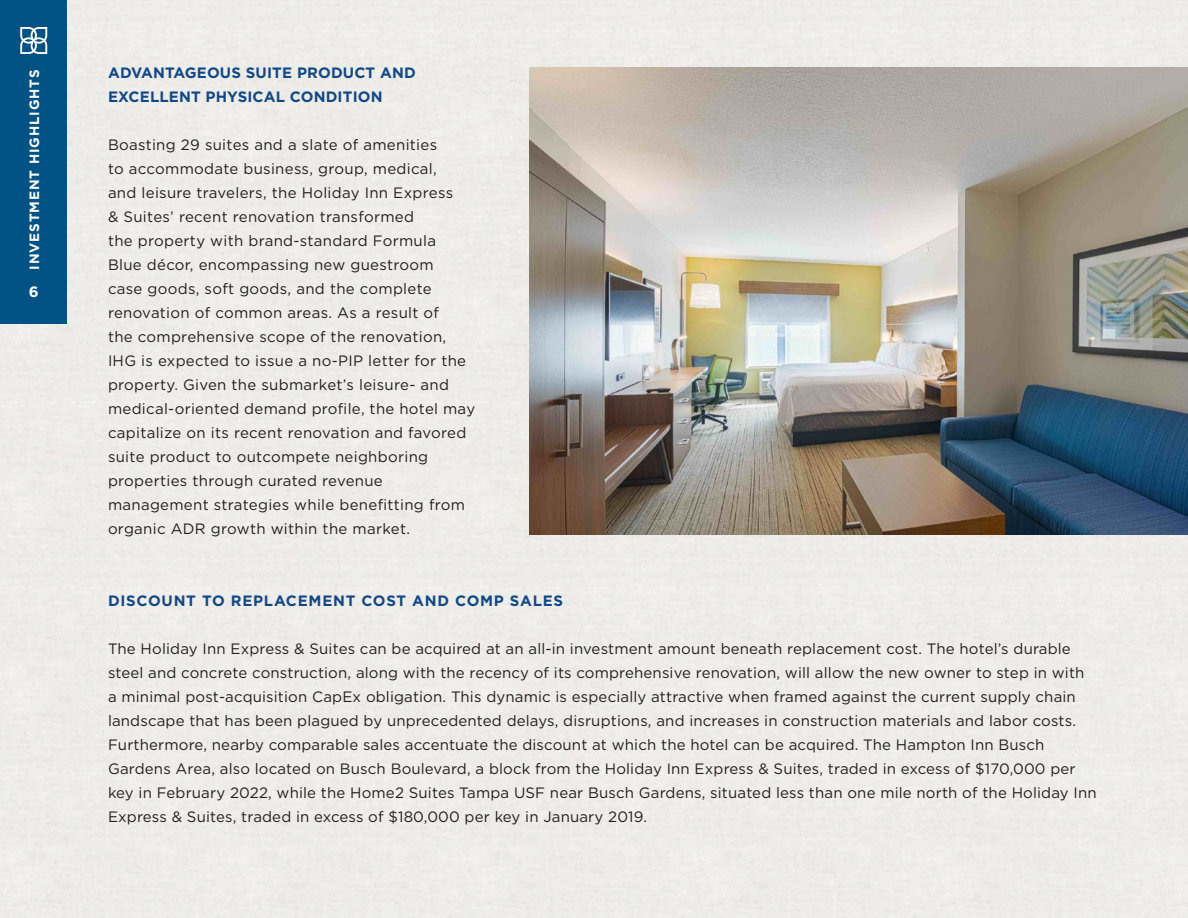
<style>
.page{position:relative;width:1188px;height:918px;background:#eeece9}
.page>*{position:absolute;margin:0;border:0;box-sizing:border-box;transform-origin:0 0}
.t1{font:15px/24px "Gotham";letter-spacing:.01em;color:#231f20}
.t2{font:700 15px/24px "Gotham";letter-spacing:.01em;color:#124886}
.t3{font:700 15px "Gotham";letter-spacing:.05em;color:#124886}
.t4{font:700 15px "Gotham";color:#fff}
.t5{font:700 13.5px "Gotham";letter-spacing:.065em;color:#fff}
</style>
<div class="page">
<div style="left:0;top:0;width:68px;height:324px;background:#005285"></div>
<svg style="left:20px;top:27px;width:27px;height:27px"></svg>
<img style="left:529px;top:68px;width:659px;height:466px">
<p class="t5" style="left:25px;top:270px;width:202px;rotate:-90deg">INVESTMENT HIGHLIGHTS</p>
<p class="t2" style="left:108px;top:61px;width:309px">ADVANTAGEOUS SUITE PRODUCT AND<br>EXCELLENT PHYSICAL CONDITION</p>
<p class="t1" style="left:108px;top:132px;width:369px">Boasting 29 suites and a slate of amenities<br>to accommodate business, group, medical,<br>and leisure travelers, the Holiday Inn Express<br>&amp; Suites’ recent renovation transformed<br>the property with brand-standard Formula<br>Blue décor, encompassing new guestroom<br>case goods, soft goods, and the complete renovation of common areas. As a result of<br>the comprehensive scope of the renovation, IHG is expected to issue a no-PIP letter for the property. Given the submarket’s leisure- and medical-oriented demand profile, the hotel may capitalize on its recent renovation and favored suite product to outcompete neighboring properties through curated revenue management strategies while benefitting from organic ADR growth within the market.</p>
<p class="t4" style="left:29px;top:282px;width:11px">6</p>
<p class="t3" style="left:108px;top:591px;width:457px">DISCOUNT TO REPLACEMENT COST AND COMP SALES</p>
<p class="t1" style="left:108px;top:636px;width:990px">The Holiday Inn Express &amp; Suites can be acquired at an all-in investment amount beneath replacement cost. The hotel’s durable steel and concrete construction, along with the recency of its comprehensive renovation, will allow the new owner to step in with a minimal post-acquisition CapEx obligation. This dynamic is especially attractive when framed against the current supply chain landscape that has been plagued by unprecedented delays, disruptions, and increases in construction materials and labor costs.<br>Furthermore, nearby comparable sales accentuate the discount at which the hotel can be acquired. The Hampton Inn Busch Gardens Area, also located on Busch Boulevard, a block from the Holiday Inn Express &amp; Suites, traded in excess of $170,000 per key in February 2022, while the Home2 Suites Tampa USF near Busch Gardens, situated less than one mile north of the Holiday Inn Express &amp; Suites, traded in excess of $180,000 per key in January 2019.</p>
</div>
